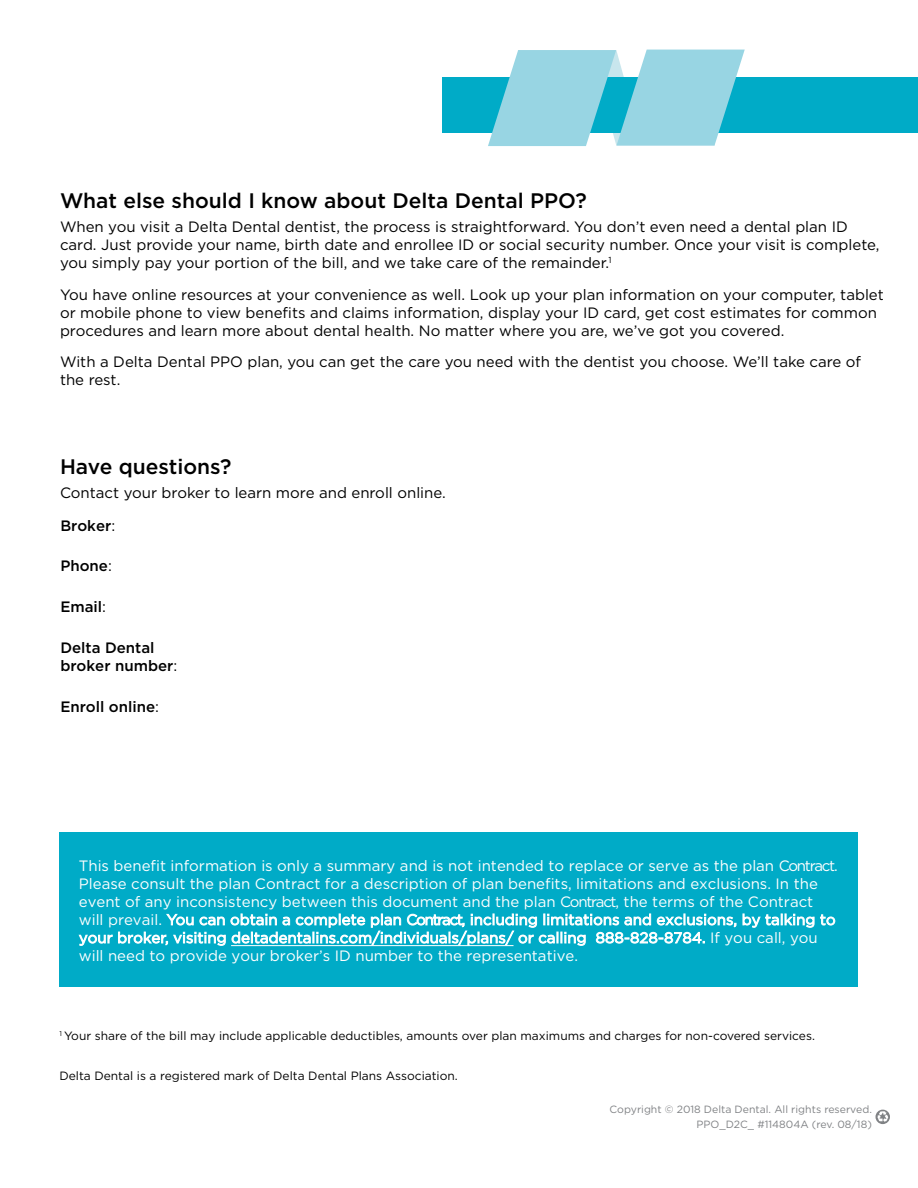
<style>
.page{position:relative;width:918px;height:1188px;background:#fff}
.page>*{position:absolute;margin:0;border:0;box-sizing:border-box;transform-origin:0 0}
.t1{font:500 21px "Gotham";color:#000}
.t2{font:15px/18px "Gotham";color:#000}
.t3{font:15px/18.1px "Gotham";color:#fff}
.t4{font:500 15px/18.3px "Gotham";color:#000}
.t5{font:12px "Gotham";color:#000}
.t6{font:10.5px/14.9px "Gotham";color:#808285;text-align:right}
.s1{font-weight:400}
</style>
<div class="page">
<div style="left:443px;top:77px;width:475px;height:55px;background:#00abc7"></div>
<svg style="left:488px;top:50px;width:257px;height:96px"></svg>
<svg style="left:876px;top:1110px;width:14px;height:14px"></svg>
<div style="left:59px;top:833px;width:799px;height:154px;background:#00abc7"></div>
<hr style="left:231px;top:945px;width:283px;height:1px;background:#fff">
<h1 class="t1" style="left:60px;top:186px;width:528px">What else should I know about Delta Dental PPO?</h1>
<p class="t2" style="left:60px;top:218px;width:821px">When you visit a Delta Dental dentist, the process is straightforward. You don’t even need a dental plan ID card. Just provide your name, birth date and enrollee ID or social security number. Once your visit is complete, you simply pay your portion of the bill, and we take care of the remainder.<sup>1</sup></p>
<p class="t2" style="left:60px;top:285px;width:825px">You have online resources at your convenience as well. Look up your plan information on your computer, tablet or mobile phone to view benefits and claims information, display your ID card, get cost estimates for common procedures and learn more about dental health. No matter where you are, we’ve got you covered.</p>
<p class="t2" style="left:60px;top:353px;width:803px">With a Delta Dental PPO plan, you can get the care you need with the dentist you choose. We’ll take care of the rest.</p>
<h1 class="t1" style="left:60px;top:452px;width:173px">Have questions?</h1>
<p class="t2" style="left:60px;top:484px;width:387px">Contact your broker to learn more and enroll online.</p>
<p class="t4" style="left:60px;top:516px;width:56px">Broker<span class="s1">:</span></p>
<p class="t4" style="left:60px;top:556px;width:53px">Phone<span class="s1">:</span></p>
<p class="t4" style="left:60px;top:597px;width:47px">Email<span class="s1">:</span></p>
<p class="t4" style="left:60px;top:638px;width:119px">Delta Dental broker number<span class="s1">:</span></p>
<p class="t4" style="left:60px;top:697px;width:100px">Enroll online<span class="s1">:</span></p>
<p class="t3" style="left:79px;top:856px;width:760px">This benefit information is only a summary and is not intended to replace or serve as the plan Contract.<br>Please consult the plan Contract for a description of plan benefits, limitations and exclusions. In the event of any inconsistency between this document and the plan Contract, the terms of the Contract will prevail. You can obtain a complete plan Contract, including limitations and exclusions, by talking to your broker, visiting deltadentalins.com/individuals/plans/ or calling 888-828-8784. If you call, you will need to provide your broker’s ID number to the representative.</p>
<p class="t5" style="left:59px;top:1028px;width:757px"><sup>1</sup> Your share of the bill may include applicable deductibles, amounts over plan maximums and charges for non-covered services.</p>
<p class="t5" style="left:59px;top:1068px;width:400px">Delta Dental is a registered mark of Delta Dental Plans Association.</p>
<p class="t6" style="left:610px;top:1102px;width:264px">Copyright © 2018 Delta Dental. All rights reserved.<br>PPO_D2C_ #114804A (rev. 08/18)</p>
</div>
